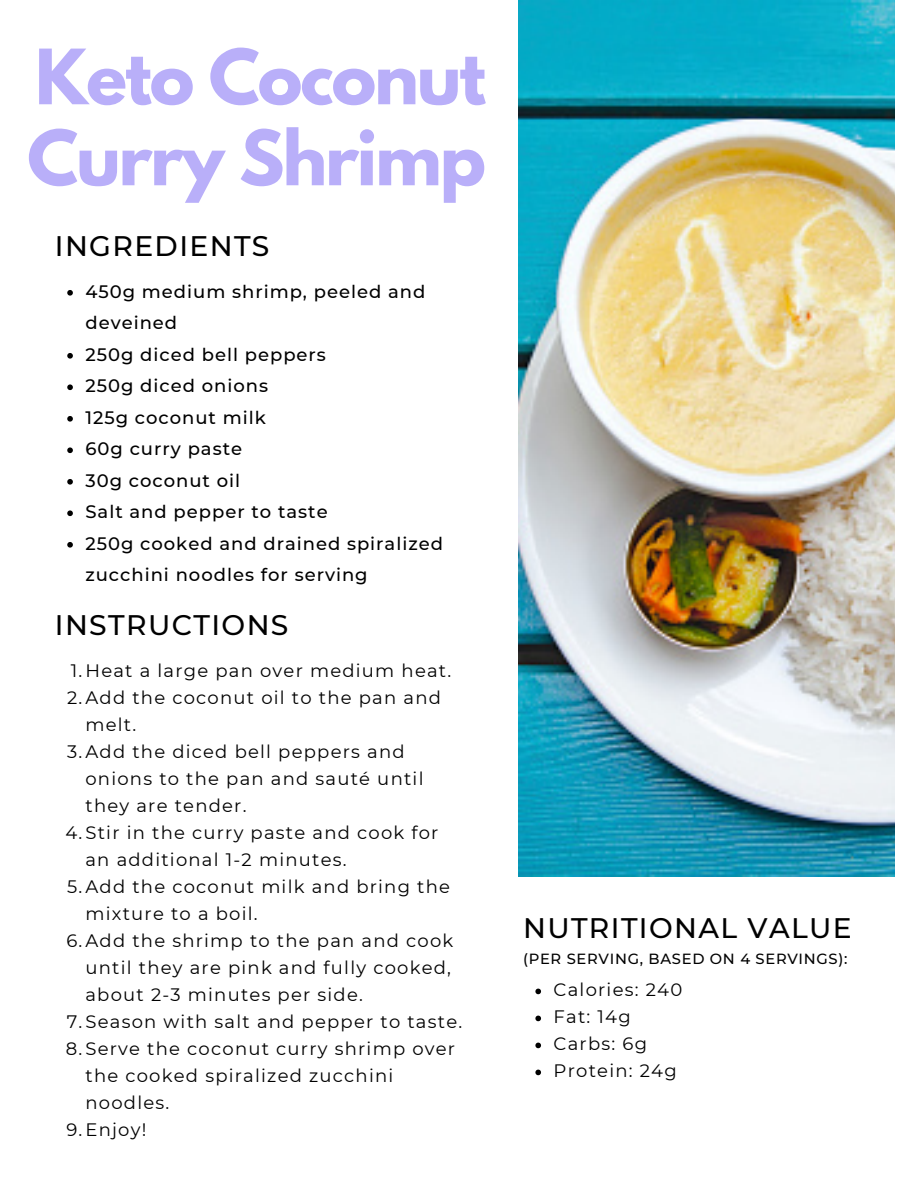
<style>
.page{position:relative;width:918px;height:1188px;background:#fff}
.page>*{position:absolute;margin:0;border:0;box-sizing:border-box;transform-origin:0 0}
.t1{font:700 67.5px/81px "League Spartan";letter-spacing:-.03em;color:#b9aff9}
.t2{font:500 28.2px "Montserrat";letter-spacing:.05em;color:#000}
.t3{font:18px/27px "Montserrat";letter-spacing:.07em;color:#000}
.t4{font:500 18px/31.5px "Montserrat";letter-spacing:.055em;color:#000}
.t5{font:500 14.7px "Montserrat";letter-spacing:.05em;color:#000}
</style>
<div class="page">
<img style="left:519px;top:0;width:375px;height:876px">
<svg style="left:67px;top:290px;width:6px;height:6px"></svg>
<svg style="left:67px;top:353px;width:6px;height:6px"></svg>
<svg style="left:67px;top:384px;width:6px;height:6px"></svg>
<svg style="left:67px;top:416px;width:6px;height:6px"></svg>
<svg style="left:67px;top:447px;width:6px;height:6px"></svg>
<svg style="left:67px;top:479px;width:6px;height:6px"></svg>
<svg style="left:67px;top:510px;width:6px;height:6px"></svg>
<svg style="left:67px;top:542px;width:6px;height:6px"></svg>
<svg style="left:535px;top:989px;width:6px;height:5px"></svg>
<svg style="left:535px;top:1016px;width:6px;height:5px"></svg>
<svg style="left:535px;top:1043px;width:6px;height:5px"></svg>
<svg style="left:535px;top:1070px;width:6px;height:5px"></svg>
<h2 class="t1" style="left:27px;top:45px;width:460px">Keto Coconut<br>Curry Shrimp</h2>
<h2 class="t2" style="left:55px;top:228px;width:216px">INGREDIENTS</h2>
<p class="t4" style="left:85px;top:276px;width:341px">450g medium shrimp, peeled and deveined</p>
<p class="t4" style="left:85px;top:339px;width:242px">250g diced bell peppers</p>
<p class="t4" style="left:85px;top:370px;width:184px">250g diced onions</p>
<p class="t4" style="left:85px;top:402px;width:182px">125g coconut milk</p>
<p class="t4" style="left:85px;top:433px;width:158px">60g curry paste</p>
<p class="t4" style="left:85px;top:465px;width:156px">30g coconut oil</p>
<p class="t4" style="left:85px;top:496px;width:244px">Salt and pepper to taste</p>
<p class="t4" style="left:85px;top:528px;width:359px">250g cooked and drained spiralized zucchini noodles for serving</p>
<p class="t2" style="left:55px;top:607px;width:235px">INSTRUCTIONS</p>
<p class="t3" style="left:71px;top:657px;width:382px">1.Heat a large pan over medium heat.</p>
<p class="t3" style="left:85px;top:684px;width:357px;text-indent:-18px">2.Add the coconut oil to the pan and melt.</p>
<p class="t3" style="left:85px;top:738px;width:340px;text-indent:-18px">3.Add the diced bell peppers and onions to the pan and sauté until they are tender.</p>
<p class="t3" style="left:85px;top:819px;width:355px;text-indent:-20px">4.Stir in the curry paste and cook for an additional 1-2 minutes.</p>
<p class="t3" style="left:85px;top:873px;width:366px;text-indent:-18px">5.Add the coconut milk and bring the mixture to a boil.</p>
<p class="t3" style="left:85px;top:927px;width:369px;text-indent:-19px">6.Add the shrimp to the pan and cook until they are pink and fully cooked, about 2-3 minutes per side.</p>
<p class="t3" style="left:67px;top:1008px;width:397px">7.Season with salt and pepper to taste.</p>
<p class="t3" style="left:85px;top:1035px;width:371px;text-indent:-20px">8.Serve the coconut curry shrimp over the cooked spiralized zucchini noodles.</p>
<p class="t3" style="left:66px;top:1116px;width:82px">9.Enjoy!</p>
<p class="t2" style="left:523px;top:911px;width:330px">NUTRITIONAL VALUE</p>
<p class="t5" style="left:523px;top:949px;width:326px">(PER SERVING, BASED ON 4 SERVINGS):</p>
<p class="t3" style="left:554px;top:977px;width:130px">Calories: 240</p>
<p class="t3" style="left:554px;top:1004px;width:79px">Fat: 14g</p>
<p class="t3" style="left:554px;top:1031px;width:95px">Carbs: 6g</p>
<p class="t3" style="left:554px;top:1058px;width:125px">Protein: 24g</p>
</div>
